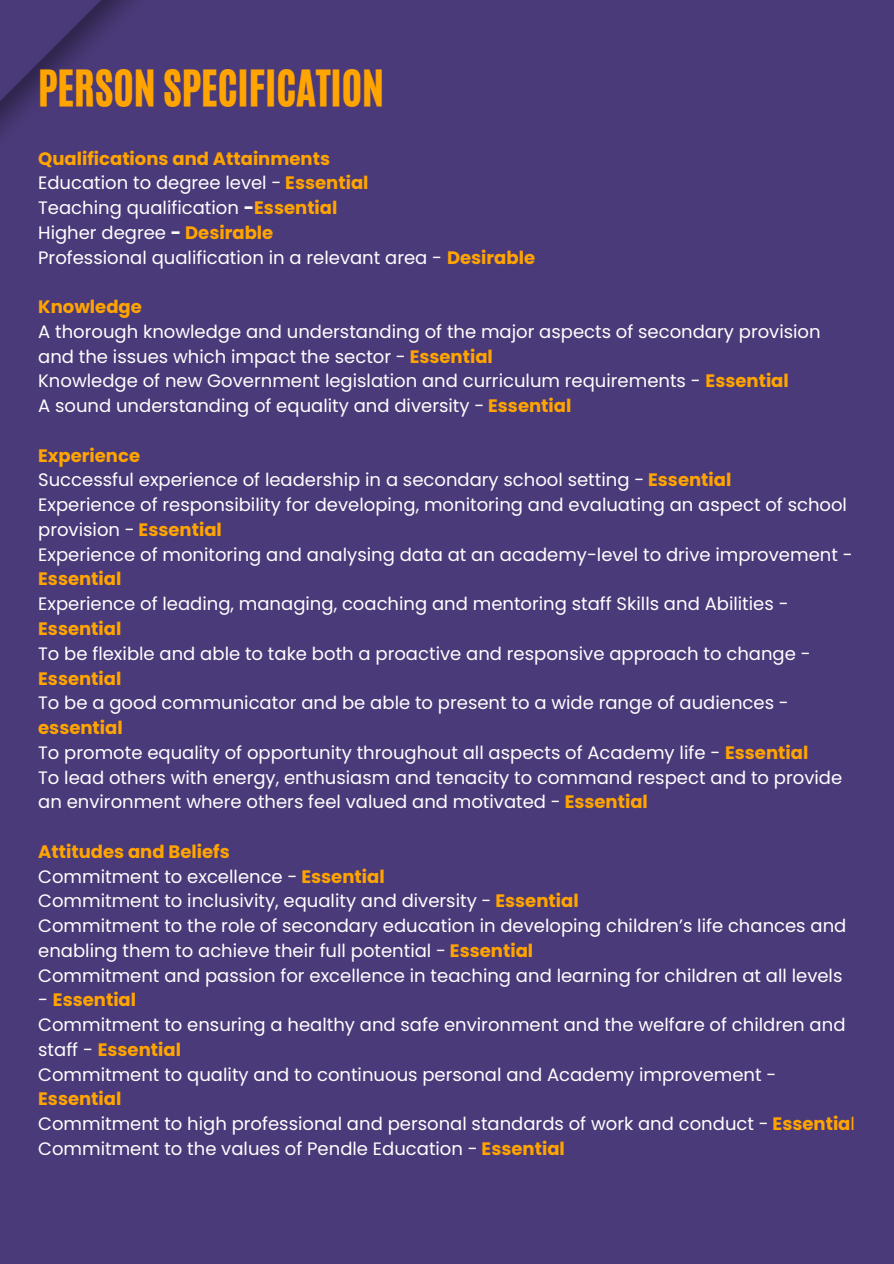
<style>
.page{position:relative;width:894px;height:1264px;background:#fff}
.page>*{position:absolute;margin:0;border:0;box-sizing:border-box;transform-origin:0 0}
.t1{font:41.85px "CA Generated";color:#ffa400}
.t2{font:18px/24.8px "Poppins";color:#fff}
.t3{font:700 18px "Poppins";color:#ffa400}
.s1{font-weight:700;color:#ffa400}
.s2{font-weight:700}
.s3{font-weight:400;color:#fff}
.s4{color:#ffa400}
</style>
<div class="page">
<div style="left:0;top:0;width:893px;height:1263px;background:#4b3a79"></div>
<img style="left:0;top:0;width:133px;height:133px">
<p class="t1" style="left:38px;top:58px;width:347px">PERSON SPECIFICATION</p>
<h1 class="t3" style="left:38px;top:146px;width:293px">Qualifications and Attainments</h1>
<p class="t2" style="left:38px;top:170px;width:332px">Education to degree level - <span class="s1">Essential</span></p>
<p class="t2" style="left:38px;top:195px;width:301px">Teaching qualification <span class="s2">-</span><span class="s1">Essential</span></p>
<p class="t2" style="left:38px;top:220px;width:236px">Higher degree <span class="s2">-</span> <span class="s1">Desirable</span></p>
<p class="t2" style="left:38px;top:245px;width:498px">Professional qualification in a relevant area - <span class="s1">Desirable</span></p>
<p class="t3" style="left:38px;top:294px;width:105px">Knowledge</p>
<p class="t2" style="left:38px;top:319px;width:783px">A thorough knowledge and understanding of the major aspects of secondary provision and the issues which impact the sector - <span class="s1">Essential</span></p>
<p class="t2" style="left:38px;top:368px;width:752px">Knowledge of new Government legislation and curriculum requirements - <span class="s1">Essential</span></p>
<p class="t2" style="left:38px;top:393px;width:534px">A sound understanding of equality and diversity - <span class="s1">Essential</span></p>
<p class="t3" style="left:38px;top:443px;width:103px">Experience</p>
<p class="t2" style="left:38px;top:467px;width:694px">Successful experience of leadership in a secondary school setting - <span class="s1">Essential</span></p>
<p class="t2" style="left:38px;top:492px;width:810px">Experience of responsibility for developing, monitoring and evaluating an aspect of school provision - <span class="s1">Essential</span></p>
<p class="t2" style="left:38px;top:542px;width:815px">Experience of monitoring and analysing data at an academy-level to drive improvement -<br><span class="s1">Essential</span></p>
<p class="t2" style="left:38px;top:591px;width:751px">Experience of leading, managing, coaching and mentoring staff Skills and Abilities -<br><span class="s1">Essential</span></p>
<p class="t2" style="left:38px;top:641px;width:773px">To be flexible and able to take both a proactive and responsive approach to change -<br><span class="s1">Essential</span></p>
<p class="t2" style="left:38px;top:690px;width:752px">To be a good communicator and be able to present to a wide range of audiences - <span class="s1">essential</span></p>
<p class="t2" style="left:38px;top:740px;width:771px">To promote equality of opportunity throughout all aspects of Academy life - <span class="s1">Essential</span></p>
<p class="t2" style="left:38px;top:764px;width:805px">To lead others with energy, enthusiasm and tenacity to command respect and to provide an environment where others feel valued and motivated - <span class="s1">Essential</span></p>
<p class="t3" style="left:38px;top:839px;width:193px">Attitudes and Beliefs</p>
<p class="t2" style="left:38px;top:863px;width:348px">Commitment to excellence - <span class="s1">Essential</span></p>
<p class="t2" style="left:38px;top:888px;width:542px">Commitment to inclusivity, equality and diversity - <span class="s1">Essential</span></p>
<p class="t2" style="left:38px;top:913px;width:809px">Commitment to the role of secondary education in developing children’s life chances and enabling them to achieve their full potential - <span class="s1">Essential</span></p>
<p class="t2" style="left:38px;top:962px;width:805px">Commitment and passion for excellence in teaching and learning for children at all levels</p>
<p class="t3" style="left:38px;top:987px;width:99px"><span class="s3">-</span> Essential</p>
<p class="t2" style="left:38px;top:1012px;width:808px">Commitment to ensuring a healthy and safe environment and the welfare of children and staff - <span class="s1">Essential</span></p>
<p class="t2" style="left:38px;top:1061px;width:739px">Commitment to quality and to continuous personal and Academy improvement -<br><span class="s1">Essential</span></p>
<p class="t2" style="left:38px;top:1111px;width:818px">Commitment to high professional and personal standards of work and conduct - <span class="s1">Essentia</span><span class="s4">l<br></span>Commitment to the values of Pendle Education - <span class="s1">Essential</span></p>
</div>
